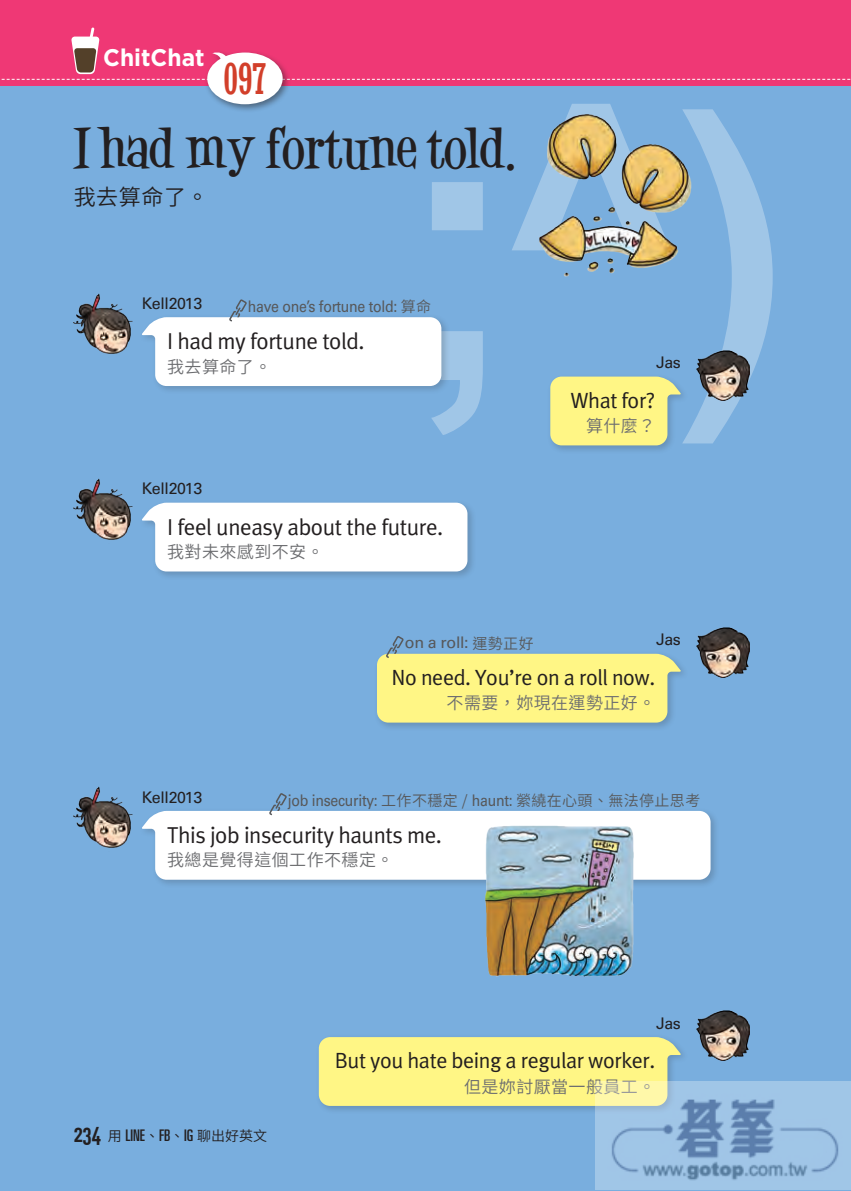
<style>
.page{position:relative;width:851px;height:1191px;background:#fff}
.page>*{position:absolute;margin:0;border:0;box-sizing:border-box;transform-origin:0 0}
.t1{font:700 44px "Desigers";color:#231f20}
.t2{font:condensed 42px "Rockwell";color:#d23f2a}
.t3{font:700 24px "Gotham";color:#fff;scale:.95 1}
.t4{font:23px "Meta Plus Normal";letter-spacing:-.02em;color:#231f20}
.t5{font:22px "Meta Plus Normal";letter-spacing:-.02em;color:#231f20}
.t6{font:22px "Source Han Sans TC";letter-spacing:.025em;color:#231f20}
.t7{font:17px "Source Han Sans TC";letter-spacing:.025em;color:#6c6d70}
.t8{font:16px "Univers LT Std";letter-spacing:-.02em;color:#57585a;scale:.88 1}
.t9{font:16px "Univers LT Std";letter-spacing:-.02em;color:#231f20}
.t10{font:16px "Univers LT Std";letter-spacing:-.02em;color:#57585a}
.t11{font:14px "Source Han Sans TC";color:#231f20}
.s1{font-family:"Source Han Sans TC";font-size:15px}
.s2{font-family:"DIN Cond Bold Alternate";font-size:24px}
.s3{font-family:"Univers LT Std";font-stretch:ultra-condensed;font-size:16px}
</style>
<div class="page">
<hr style="left:850px;top:0;width:1px;height:1191px;background:#79aede">
<div style="left:0;top:0;width:850px;height:1191px;background:#79aede"></div>
<svg style="left:431px;top:104px;width:341px;height:339px"></svg>
<div style="left:0;top:0;width:850px;height:85px;background:#ef3875"></div>
<div style="left:204px;top:49px;width:87px;height:64px;background:#231f20;opacity:.5"></div>
<svg style="left:0;top:27px;width:850px;height:77px"></svg>
<img style="left:74px;top:293px;width:59px;height:61px">
<div style="left:139px;top:314px;width:311px;height:81px;background:#231f20;opacity:.2"></div>
<svg style="left:141px;top:299px;width:300px;height:87px"></svg>
<img style="left:74px;top:478px;width:59px;height:62px">
<div style="left:139px;top:499px;width:337px;height:81px;background:#231f20;opacity:.2"></div>
<div style="left:141px;top:502px;width:326px;height:69px;background:#fff"></div>
<img style="left:74px;top:787px;width:59px;height:61px">
<div style="left:139px;top:807px;width:580px;height:81px;background:#231f20;opacity:.2"></div>
<svg style="left:141px;top:793px;width:569px;height:86px"></svg>
<img style="left:696px;top:350px;width:52px;height:50px">
<div style="left:546px;top:373px;width:143px;height:81px;background:#231f20;opacity:.2"></div>
<svg style="left:550px;top:376px;width:131px;height:69px;background:#efed8d"></svg>
<img style="left:696px;top:627px;width:52px;height:50px">
<div style="left:373px;top:650px;width:315px;height:81px;background:#231f20;opacity:.2"></div>
<svg style="left:377px;top:636px;width:304px;height:86px"></svg>
<img style="left:696px;top:1010px;width:52px;height:51px">
<div style="left:315px;top:1034px;width:374px;height:80px;background:#231f20;opacity:.2"></div>
<div style="left:319px;top:1037px;width:362px;height:69px;background:#fff685"></div>
<img style="left:527px;top:105px;width:181px;height:181px">
<img style="left:479px;top:822px;width:159px;height:155px">
<svg style="left:849px;top:1081px;width:2px;height:109px"></svg>
<img style="left:595px;top:1081px;width:255px;height:108px">
<p class="t3" style="left:103px;top:43px;width:108px">ChitChat</p>
<h2 class="t2" style="left:223px;top:55px;width:46px">097</h2>
<h1 class="t1" style="left:74px;top:116px;width:447px">I had my fortune told.</h1>
<p class="t6" style="left:74px;top:184px;width:136px">我去算命了。</p>
<p class="t9" style="left:142px;top:294px;width:62px">Kell2013</p>
<p class="t4" style="left:167px;top:328px;width:199px">I had my fortune told.</p>
<p class="t7" style="left:167px;top:357px;width:106px">我去算命了。</p>
<p class="t8" style="left:248px;top:297px;width:210px">have one’s fortune told: <span class="s1">算命</span></p>
<p class="t9" style="left:142px;top:479px;width:62px">Kell2013</p>
<p class="t4" style="left:167px;top:513px;width:278px">I feel uneasy about the future.</p>
<p class="t7" style="left:167px;top:542px;width:158px">我對未來感到不安。</p>
<p class="t10" style="left:405px;top:633px;width:130px">on a roll: <span class="s1">運勢正好</span></p>
<p class="t9" style="left:656px;top:353px;width:26px">Jas</p>
<p class="t5" style="left:570px;top:387px;width:86px">What for?</p>
<p class="t7" style="left:586px;top:416px;width:71px">算什麼？</p>
<p class="t9" style="left:656px;top:630px;width:26px">Jas</p>
<p class="t5" style="left:391px;top:664px;width:265px">No need. You’re on a roll now.</p>
<p class="t7" style="left:446px;top:693px;width:210px">不需要，妳現在運勢正好。</p>
<p class="t9" style="left:142px;top:787px;width:62px">Kell2013</p>
<p class="t4" style="left:167px;top:821px;width:276px">This job insecurity haunts me.</p>
<p class="t7" style="left:167px;top:850px;width:228px">我總是覺得這個工作不穩定。</p>
<p class="t8" style="left:288px;top:790px;width:470px">job insecurity: <span class="s1">工作不穩定 /</span> haunt: <span class="s1">縈繞在心頭、無法停止思考</span></p>
<p class="t9" style="left:656px;top:1013px;width:26px">Jas</p>
<p class="t11" style="left:74px;top:1127px;width:195px"><span class="s2">234</span> 用 <span class="s3">LINE</span>、<span class="s3">FB</span>、<span class="s3">IG</span> 聊出好英文</p>
<p class="t5" style="left:334px;top:1047px;width:322px">But you hate being a regular worker.</p>
<p class="t7" style="left:464px;top:1076px;width:193px">但是妳討厭當一般員工。</p>
</div>
